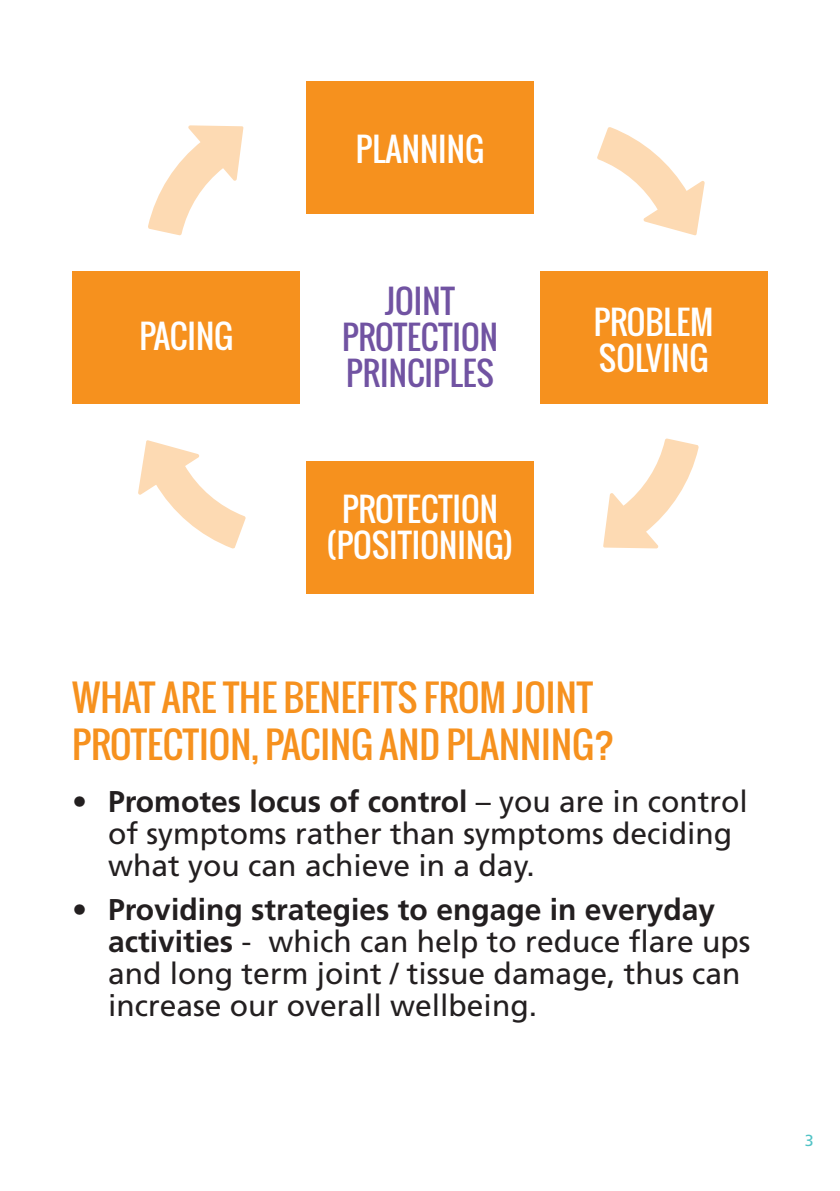
<style>
.page{position:relative;width:840px;height:1191px;background:#fff}
.page>*{position:absolute;margin:0;border:0;box-sizing:border-box;transform-origin:0 0}
.t1{font:36px/46.6px "Oswald";color:#f6911e}
.t2{font:32.4px/36px "Oswald";color:#fff}
.t3{font:32.4px/36px "Oswald";color:#7153a2;text-align:center}
.t4{font:30px/32px "Frutiger LT Std";color:#231f20}
.t5{font:16px "Frutiger LT Std";color:#52c3c6}
.s1{font-weight:700}
</style>
<div class="page">
<div style="left:306px;top:81px;width:227px;height:133px;background:#f6911e"></div>
<svg style="left:597px;top:127px;width:107px;height:108px"></svg>
<div style="left:540px;top:271px;width:226px;height:133px;background:#f6911e"></div>
<div style="left:306px;top:461px;width:227px;height:133px;background:#f6911e"></div>
<div style="left:73px;top:271px;width:227px;height:133px;background:#f6911e"></div>
<svg style="left:603px;top:438px;width:95px;height:110px"></svg>
<svg style="left:148px;top:125px;width:95px;height:110px"></svg>
<svg style="left:138px;top:440px;width:108px;height:109px"></svg>
<p class="t2" style="left:139px;top:318px;width:95px">PACING</p>
<p class="t2" style="left:355px;top:131px;width:130px">PLANNING</p>
<p class="t3" style="left:342px;top:283px;width:157px">JOINT<br>PROTECTION<br>PRINCIPLES</p>
<p class="t2" style="left:326px;top:491px;width:188px;text-align:center">PROTECTION (POSITIONING)</p>
<p class="t2" style="left:593px;top:304px;width:121px">PROBLEM<br>SOLVING</p>
<p class="t1" style="left:72px;top:674px;width:544px">WHAT ARE THE BENEFITS FROM JOINT<br>PROTECTION, PACING AND PLANNING?</p>
<p class="t4" style="left:108px;top:786px;width:640px;text-indent:-36px"><span class="s1">• Promotes locus of control</span> – you are in control of symptoms rather than symptoms deciding what you can achieve in a day.</p>
<p class="t4" style="left:108px;top:893px;width:643px;text-indent:-36px"><span class="s1">• Providing strategies to engage in everyday activities</span> - which can help to reduce flare ups and long term joint / tissue damage, thus can increase our overall wellbeing.</p>
<p class="t5" style="left:804px;top:1131px;width:10px">3</p>
</div>
